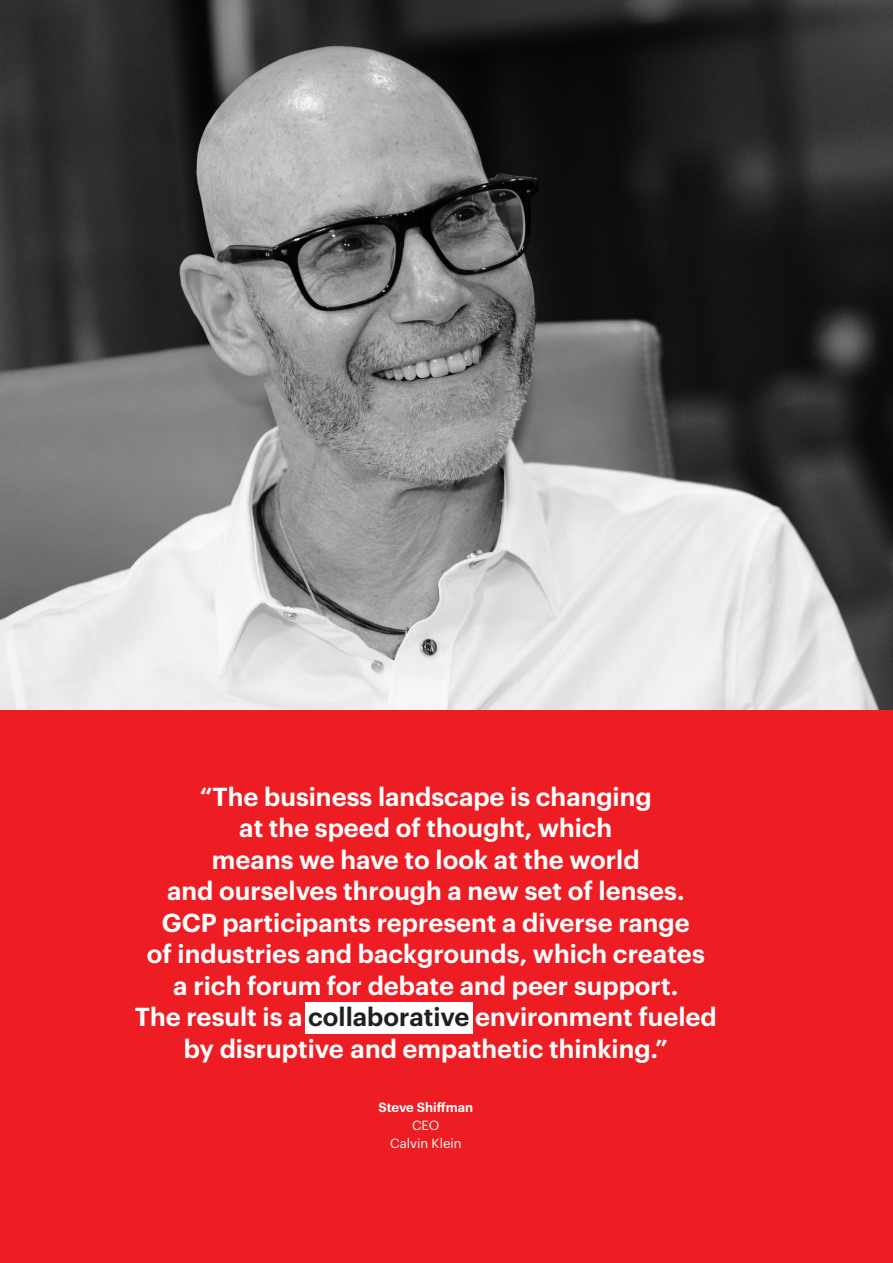
<style>
.page{position:relative;width:893px;height:1263px;background:#fff}
.page>*{position:absolute;margin:0;border:0;box-sizing:border-box;transform-origin:0 0}
.t1{font:600 25.5px/31.5px "Graphik";color:#fff;text-align:center}
.t2{font:13.05px "Graphik";color:#fff}
.t3{font:600 13.05px "Graphik";color:#fff}
.s1{color:#231f20}
</style>
<div class="page">
<div style="left:0;top:641px;width:893px;height:622px;background:#ee1d23"></div>
<img style="left:0;top:0;width:893px;height:710px">
<div style="left:306px;top:1002px;width:167px;height:32px;background:#fff"></div>
<p class="t1" style="left:135px;top:778px;width:583px">“The business landscape is changing<br>at the speed of thought, which<br>means we have to look at the world<br>and ourselves through a new set of lenses.<br>GCP participants represent a diverse range<br>of industries and backgrounds, which creates<br>a rich forum for debate and peer support.<br>The result is a <span class="s1">collaborative</span> environment fueled by disruptive and empathetic thinking.”</p>
<p class="t3" style="left:378px;top:1097px;width:96px">Steve Shiffman</p>
<p class="t2" style="left:412px;top:1115px;width:29px">CEO</p>
<p class="t2" style="left:390px;top:1133px;width:73px">Calvin Klein</p>
</div>
